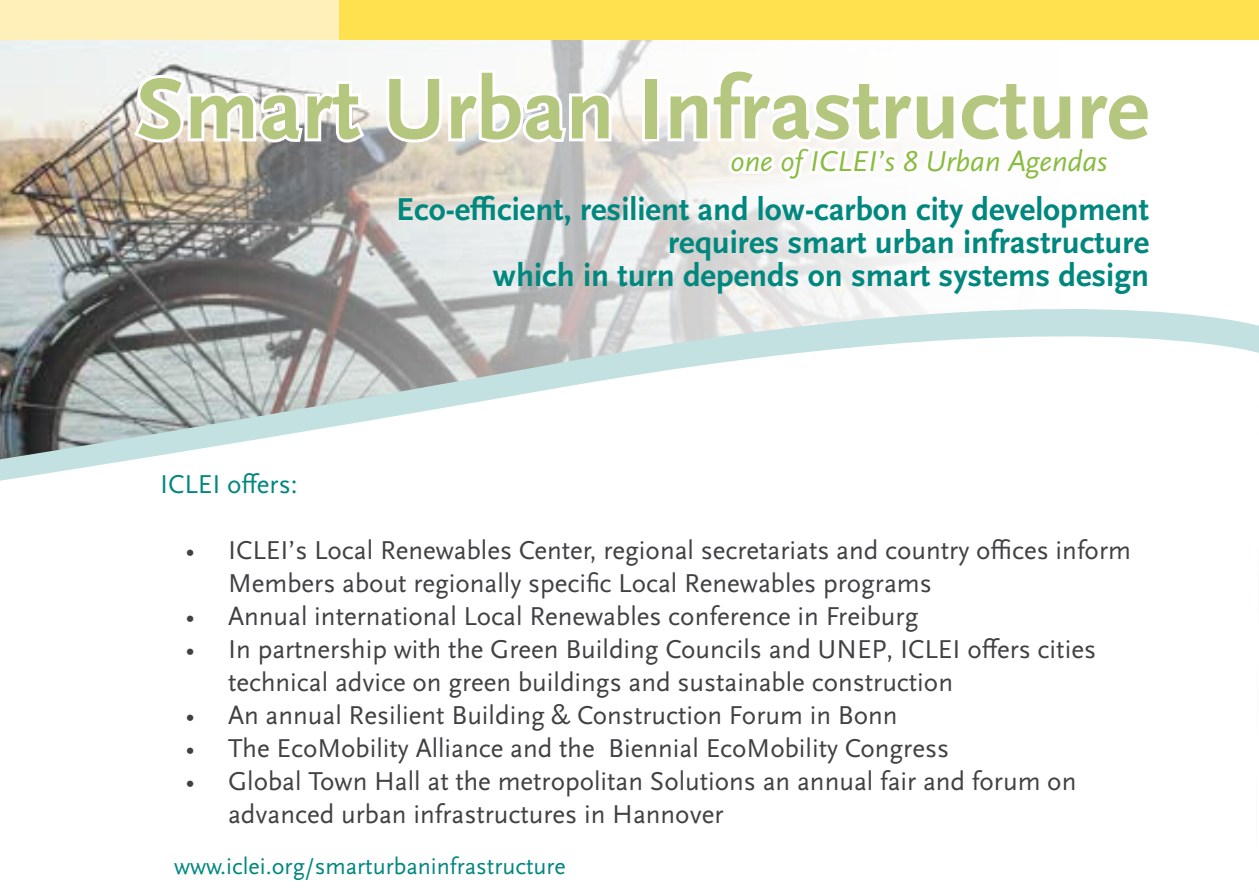
<style>
.page{position:relative;width:1259px;height:893px;background:#fff}
.page>*{position:absolute;margin:0;border:0;box-sizing:border-box;transform-origin:0 0}
.t1{font:700 90px "Scala Sans Pro";color:#b5c67e}
.t2{font:700 33px/33px "Scala Sans Pro";color:#00877e;text-align:right}
.t3{font:italic 30px "Scala Sans Pro";color:#89bc40}
.t4{font:27px/33px "Scala Sans Pro";color:#414042}
.t5{font:27px "Scala Sans Pro";color:#00877e}
.t6{font:24px "Scala Sans Pro";color:#00877e}
</style>
<div class="page">
<img style="left:0;top:40px;width:935px;height:229px">
<svg style="left:130px;top:71px;width:239px;height:75px"></svg>
<svg style="left:383px;top:67px;width:231px;height:80px"></svg>
<svg style="left:0;top:269px;width:912px;height:29px;background:#b5b6b6"></svg>
<svg style="left:0;top:298px;width:1257px;height:183px"></svg>
<svg style="left:1257px;top:325px;width:2px;height:29px"></svg>
<div style="left:338px;top:0;width:921px;height:40px;background:#ffe14f"></div>
<svg style="left:664px;top:65px;width:271px;height:131px"></svg>
<div style="left:0;top:0;width:338px;height:40px;background:#fff0ba"></div>
<h1 class="t1" style="left:136px;top:56px;width:1014px">Smart Urban Infrastructure</h1>
<p class="t3" style="left:730px;top:143px;width:378px">one of ICLEI’s 8 Urban Agendas</p>
<p class="t5" style="left:160px;top:468px;width:139px">ICLEI offers:</p>
<p class="t2" style="left:396px;top:193px;width:754px">Eco-efficient, resilient and low-carbon city development requires smart urban infrastructure<br>which in turn depends on smart systems design</p>
<p class="t4" style="left:228px;top:533px;width:904px;text-indent:-43px">• ICLEI’s Local Renewables Center, regional secretariats and country offices inform<br>Members about regionally specific Local Renewables programs</p>
<p class="t4" style="left:186px;top:599px;width:734px">• Annual international Local Renewables conference in Freiburg</p>
<p class="t4" style="left:228px;top:632px;width:869px;text-indent:-43px">• In partnership with the Green Building Councils and UNEP, ICLEI offers cities technical advice on green buildings and sustainable construction</p>
<p class="t4" style="left:186px;top:698px;width:713px">• An annual Resilient Building &amp; Construction Forum in Bonn</p>
<p class="t4" style="left:186px;top:731px;width:765px">• The EcoMobility Alliance and the Biennial EcoMobility Congress</p>
<p class="t4" style="left:228px;top:764px;width:850px;text-indent:-43px">• Global Town Hall at the metropolitan Solutions an annual fair and forum on advanced urban infrastructures in Hannover</p>
<p class="t6" style="left:174px;top:852px;width:393px">www.iclei.org/smarturbaninfrastructure</p>
</div>
